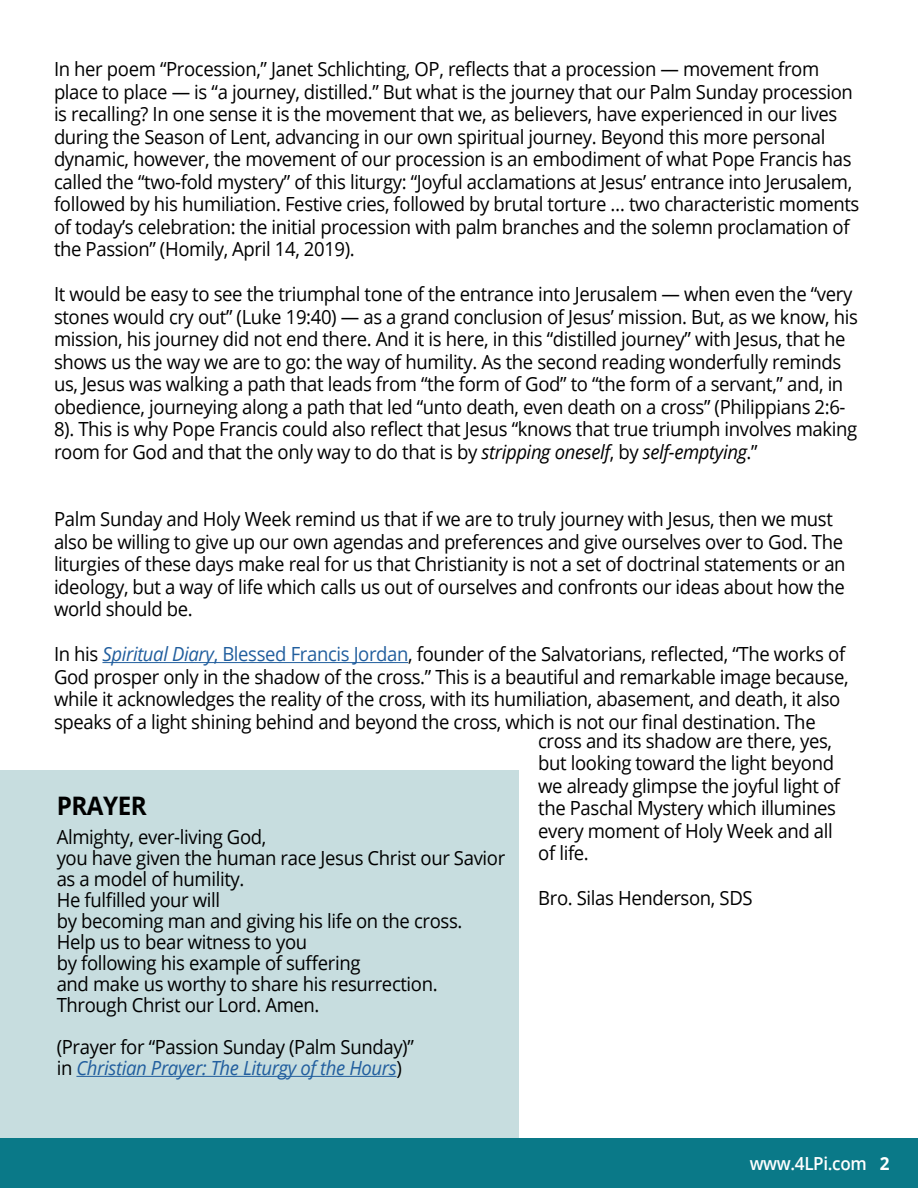
<style>
.page{position:relative;width:918px;height:1188px;background:#fff}
.page>*{position:absolute;margin:0;border:0;box-sizing:border-box;transform-origin:0 0}
.t1{font:700 25.5px "Open Sans";letter-spacing:-.02em;color:#000;scale:.95 1}
.t2{font:19.5px/22.5px "Open Sans";letter-spacing:-.02em;color:#000;scale:.95 1}
.t3{font:600 18px "Open Sans";letter-spacing:-.02em;color:#fff;scale:.95 1}
.s1{font-style:italic}
.s2{font-style:italic;color:#215e9e}
.s3{color:#215e9e}
.s4{font-weight:700}
</style>
<div class="page">
<hr style="left:102px;top:662px;width:306px;height:1px;background:#215e9e">
<div style="left:0;top:770px;width:518px;height:372px;background:#c7dddf"></div>
<hr style="left:76px;top:1076px;width:320px;height:1px;background:#215e9e">
<div style="left:0;top:1138px;width:918px;height:50px;background:#0a7988"></div>
<p class="t2" style="left:54px;top:57px;width:849px">In her poem “Procession,” Janet Schlichting, OP, reflects that a procession — movement from place to place — is “a journey, distilled.” But what is the journey that our Palm Sunday procession is recalling? In one sense it is the movement that we, as believers, have experienced in our lives during the Season of Lent, advancing in our own spiritual journey. Beyond this more personal dynamic, however, the movement of our procession is an embodiment of what Pope Francis has called the “two-fold mystery” of this liturgy: “Joyful acclamations at Jesus’ entrance into Jerusalem, followed by his humiliation. Festive cries, followed by brutal torture … two characteristic moments of today’s celebration: the initial procession with palm branches and the solemn proclamation of the Passion” (Homily, April 14, 2019).</p>
<p class="t2" style="left:54px;top:282px;width:848px">It would be easy to see the triumphal tone of the entrance into Jerusalem — when even the “very stones would cry out” (Luke 19:40) — as a grand conclusion of Jesus’ mission. But, as we know, his mission, his journey did not end there. And it is here, in this “distilled journey” with Jesus, that he shows us the way we are to go: the way of humility. As the second reading wonderfully reminds us, Jesus was walking a path that leads from “the form of God” to “the form of a servant,” and, in obedience, journeying along a path that led “unto death, even death on a cross” (Philippians 2:6- 8). This is why Pope Francis could also reflect that Jesus “knows that true triumph involves making room for God and that the only way to do that is by <span class="s1">stripping oneself</span>, by <span class="s1">self-emptying</span>.”</p>
<p class="t2" style="left:54px;top:507px;width:835px">Palm Sunday and Holy Week remind us that if we are to truly journey with Jesus, then we must also be willing to give up our own agendas and preferences and give ourselves over to God. The liturgies of these days make real for us that Christianity is not a set of doctrinal statements or an ideology, but a way of life which calls us out of ourselves and confronts our ideas about how the world should be.</p>
<p class="t2" style="left:54px;top:642px;width:838px">In his <span class="s2">Spiritual Diary</span><span class="s3">, Blessed Francis Jordan</span>, founder of the Salvatorians, reflected, “The works of God prosper only in the shadow of the cross.” This is a beautiful and remarkable image because, while it acknowledges the reality of the cross, with its humiliation, abasement, and death, it also speaks of a light shining behind and beyond the cross, which is not our final destination. The</p>
<p class="t2" style="left:538px;top:729px;width:319px">cross and its shadow are there, yes, but looking toward the light beyond we already glimpse the joyful light of the Paschal Mystery which illumines every moment of Holy Week and all of life.</p>
<p class="t2" style="left:538px;top:887px;width:227px">Bro. Silas Henderson, SDS</p>
<h1 class="t1" style="left:57px;top:788px;width:96px">PRAYER</h1>
<p class="t2" style="left:57px;top:826px;width:474px;line-height:21px">Almighty, ever-living God,<br>you have given the human race Jesus Christ our Savior as a model of humility.<br>He fulfilled your will<br>by becoming man and giving his life on the cross.<br>Help us to bear witness to you<br>by following his example of suffering<br>and make us worthy to share his resurrection.<br>Through Christ our Lord. Amen.</p>
<p class="t2" style="left:57px;top:1036px;width:377px;line-height:21px">(Prayer for “Passion Sunday (Palm Sunday)” in <span class="s2">Christian Prayer: The Liturgy of the Hours</span>)</p>
<p class="t3" style="left:750px;top:1151px;width:149px">www.4LPi.com <span class="s4">2</span></p>
</div>
